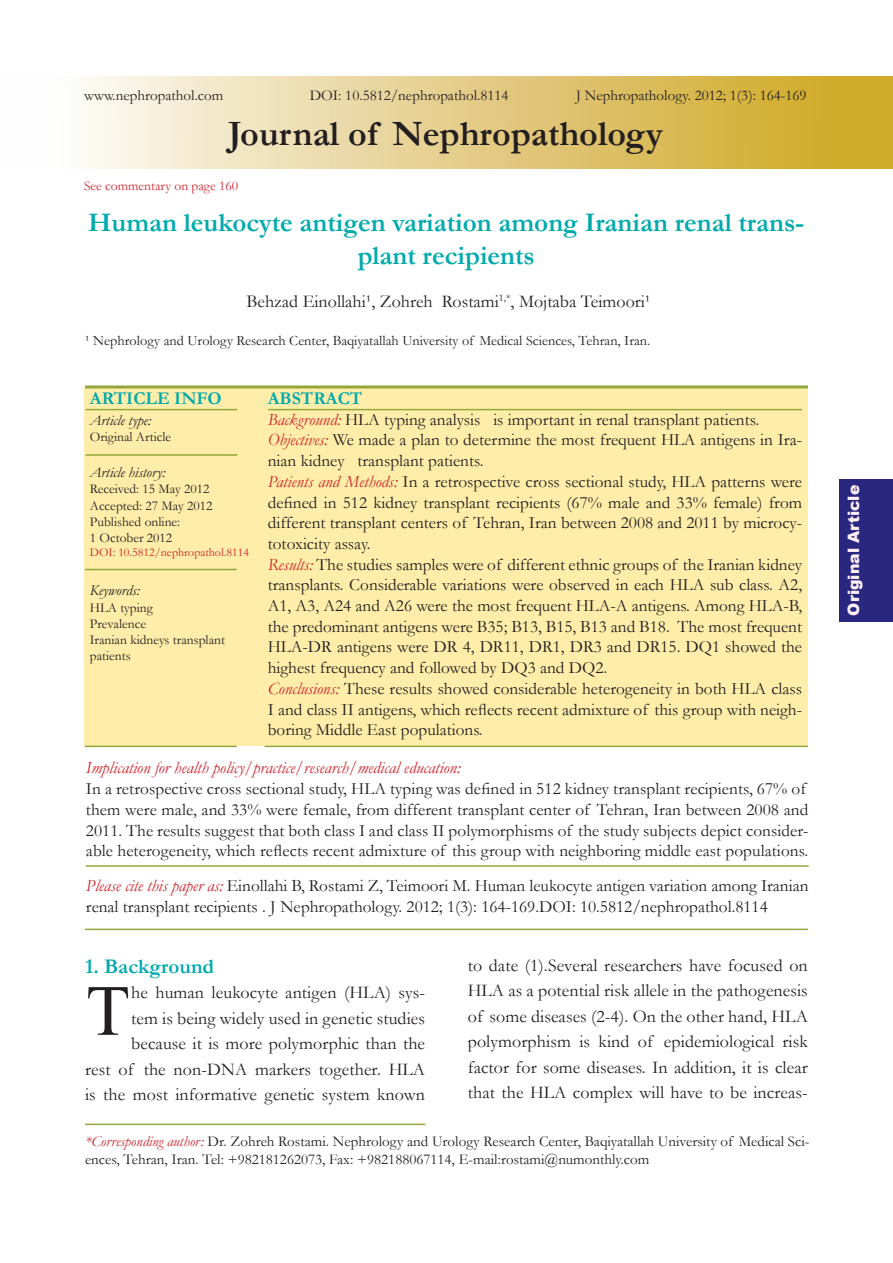
<style>
.page{position:relative;width:893px;height:1263px;background:#fff}
.page>*{position:absolute;margin:0;border:0;box-sizing:border-box;transform-origin:0 0}
.t1{font:72px "Times New Roman";color:#231f20}
.t2{font:700 36px "Garamond";color:#231f20}
.t3{font:700 27px/32.4px "Garamond";color:#00aaad;text-align:center}
.t4{font:700 21px "Garamond";color:#00aaad}
.t5{font:18px/25.5px "Garamond";letter-spacing:.005em;color:#231f20;text-align:right}
.t6{font:700 18px "Garamond";color:#00aaad}
.t7{font:17.25px/20.7px "Garamond";color:#231f20}
.t8{font:italic 17.25px "Garamond";color:#d1232a}
.t9{font:900 15.75px "Arial";color:#fdeff5}
.t10{font:15px/18px "Garamond";color:#231f20}
.t11{font:italic 15px "Garamond";color:#231f20}
.t12{font:14.25px "Garamond";color:#231f20}
.t13{font:13.5px/16.2px "Garamond";color:#231f20}
.t14{font:13.5px "Garamond";color:#d1232a}
.t15{font:italic 13.5px "Garamond";color:#231f20}
.t16{font:12px "Garamond";color:#d1232a}
.s1{font-style:italic;color:#d1232a}
</style>
<div class="page">
<div style="left:0;top:77px;width:893px;height:91px;background:linear-gradient(to right,#fff,#cda31b)"></div>
<div style="left:85px;top:387px;width:723px;height:358px;background:#ffeda9"></div>
<hr style="left:85px;top:385px;width:723px;height:3px;background:#90a83d">
<hr style="left:85px;top:1123px;width:340px;height:2px;background:#90a83d">
<hr style="left:86px;top:409px;width:151px;height:1px;background:#90a83d">
<hr style="left:86px;top:454px;width:151px;height:2px;background:#90a83d">
<hr style="left:268px;top:409px;width:534px;height:1px;background:#90a83d">
<hr style="left:264px;top:746px;width:544px;height:1px;background:#90a83d">
<hr style="left:85px;top:746px;width:152px;height:1px;background:#90a83d">
<div style="left:839px;top:479px;width:54px;height:142px;background:#292780"></div>
<hr style="left:85px;top:929px;width:723px;height:1px;background:#90a83d">
<hr style="left:86px;top:865px;width:723px;height:2px;background:#90a83d">
<hr style="left:85px;top:569px;width:152px;height:1px;background:#90a83d">
<p class="t10" style="left:84px;top:86px;width:141px">www.nephropathol.com</p>
<p class="t10" style="left:310px;top:86px;width:200px">DOI: 10.5812/nephropathol.8114</p>
<p class="t10" style="left:576px;top:86px;width:232px">J Nephropathology. 2012; 1(3): 164-169</p>
<h2 class="t2" style="left:228px;top:109px;width:436px">Journal of Nephropathology</h2>
<p class="t14" style="left:84px;top:176px;width:156px">See commentary on page 160</p>
<p class="t15" style="left:85px;top:87px;width:78px">Einollahi B et al</p>
<h3 class="t3" style="left:88px;top:206px;width:718px">Human leukocyte antigen variation among Iranian renal trans&shy;plant recipients</h3>
<p class="t5" style="left:246px;top:288px;width:406px">Behzad Einollahi¹, Zohreh Rostami<sup>1,*</sup>, Mojtaba Teimoori¹</p>
<p class="t12" style="left:85px;top:331px;width:567px">¹ Nephrology and Urology Research Center, Baqiyatallah University of Medical Sciences, Tehran, Iran.</p>
<p class="t6" style="left:268px;top:386px;width:96px">ABSTRACT</p>
<p class="t7" style="left:268px;top:409px;width:536px"><span class="s1">Background:</span> HLA typing analysis is important in renal transplant patients.<br><span class="s1">Objectives:</span> We made a plan to determine the most frequent HLA antigens in Ira&shy;nian kidney transplant patients.<br><span class="s1">Patients and Methods:</span> In a retrospective cross sectional study, HLA patterns were defined in 512 kidney transplant recipients (67% male and 33% female) from different transplant centers of Tehran, Iran between 2008 and 2011 by microcy&shy;totoxicity assay.<br><span class="s1">Results:</span> The studies samples were of different ethnic groups of the Iranian kidney transplants. Considerable variations were observed in each HLA sub class. A2, A1, A3, A24 and A26 were the most frequent HLA-A antigens. Among HLA-B, the predominant antigens were B35; B13, B15, B13 and B18. The most frequent HLA-DR antigens were DR 4, DR11, DR1, DR3 and DR15. DQ1 showed the highest frequency and followed by DQ3 and DQ2.<br><span class="s1">Conclusions:</span> These results showed considerable heterogeneity in both HLA class I and class II antigens, which reflects recent admixture of this group with neigh&shy;boring Middle East populations.</p>
<p class="t8" style="left:86px;top:756px;width:376px">Implication for health policy/practice/research/medical education:</p>
<p class="t7" style="left:86px;top:778px;width:724px">In a retrospective cross sectional study, HLA typing was defined in 512 kidney transplant recipients, 67% of them were male, and 33% were female, from different transplant center of Tehran, Iran between 2008 and 2011. The results suggest that both class I and class II polymorphisms of the study subjects depict consider&shy;able heterogeneity, which reflects recent admixture of this group with neighboring middle east populations.</p>
<p class="t7" style="left:86px;top:875px;width:724px"><span class="s1">Please cite this paper as:</span> Einollahi B, Rostami Z, Teimoori M. Human leukocyte antigen variation among Iranian renal transplant recipients . J Nephropathology. 2012; 1(3): 164-169.DOI: 10.5812/nephropathol.8114</p>
<p class="t6" style="left:90px;top:386px;width:134px">ARTICLE INFO</p>
<p class="t11" style="left:90px;top:410px;width:63px">Article type:</p>
<p class="t13" style="left:90px;top:429px;width:83px">Original Article</p>
<p class="t11" style="left:90px;top:462px;width:77px">Article history:</p>
<p class="t13" style="left:90px;top:481px;width:124px">Received: 15 May 2012<br>Accepted: 27 May 2012<br>Published online:<br>1 October 2012</p>
<p class="t16" style="left:90px;top:545px;width:161px">DOI: 10.5812/nephropathol.8114</p>
<p class="t11" style="left:90px;top:581px;width:52px">Keywords:</p>
<p class="t13" style="left:90px;top:599px;width:137px">HLA typing<br>Prevalence<br>Iranian kidneys transplant patients</p>
<p class="t4" style="left:85px;top:952px;width:131px">1. Background</p>
<p class="t5" style="left:85px;top:979px;width:342px">he human leukocyte antigen (HLA) sys-<br>tem is being widely used in genetic studies because it is more polymorphic than the<br>rest of the non-DNA markers together. HLA is the most informative genetic system known</p>
<h1 class="t1" style="left:86px;top:962px;width:45px">T</h1>
<p class="t5" style="left:468px;top:952px;width:342px;text-align:justify">to date (1).Several researchers have focused on HLA as a potential risk allele in the pathogenesis of some diseases (2-4). On the other hand, HLA polymorphism is kind of epidemiological risk factor for some diseases. In addition, it is clear that the HLA complex will have to be increas-</p>
<p class="t10" style="left:85px;top:1132px;width:726px"><span class="s1">*Corresponding author:</span> Dr. Zohreh Rostami. Nephrology and Urology Research Center, Baqiyatallah University of Medical Sci&shy;ences, Tehran, Iran. Tel: +982181262073, Fax: +982188067114, E-mail:rostami@numonthly.com</p>
<p class="t9" style="left:842px;top:615px;width:132px;rotate:-90deg">Original Article</p>
</div>
